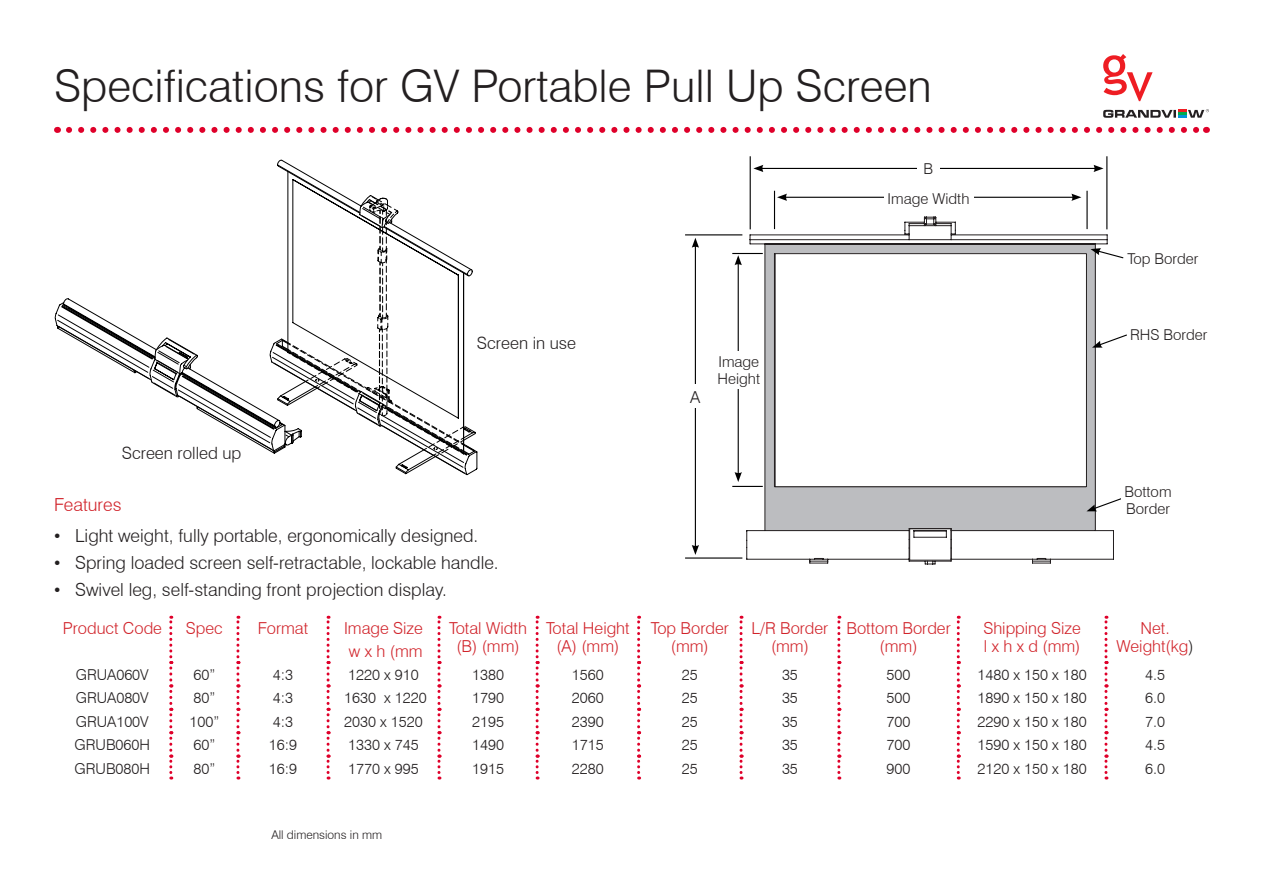
<style>
.page{position:relative;width:1263px;height:893px;background:#fff}
.page>*{position:absolute;margin:0;border:0;box-sizing:border-box;transform-origin:0 0}
.t1{font:300 45px "Swiss 721 BT";color:#231f20}
.t2{font:300 18px "Swiss 721 BT";color:#231f20}
.t3{font:300 18px "Swiss 721 BT";color:#d1232a}
.t4{font:300 16.95px "Swiss 721 BT";color:#231f20}
.t5{font:300 16.5px/18px "Swiss 721 BT";color:#d1232a;text-align:center}
.t6{font:300 16.5px "Swiss 721 BT";color:#231f20}
.t7{font:300 15px/16.5px "Swiss 721 BT";color:#231f20}
.t8{font:300 12px "Swiss 721 BT";color:#231f20}
.s1{font-family:"Gill Sans";font-weight:400}
.s2{color:#231f20}
</style>
<div class="page">
<svg style="left:1103px;top:109px;width:106px;height:9px"></svg>
<svg style="left:1103px;top:54px;width:49px;height:47px"></svg>
<svg style="left:69px;top:127px;width:1131px;height:6px"></svg>
<svg style="left:169px;top:616px;width:3px;height:163px"></svg>
<svg style="left:236px;top:616px;width:3px;height:163px"></svg>
<svg style="left:327px;top:616px;width:3px;height:163px"></svg>
<svg style="left:437px;top:616px;width:3px;height:163px"></svg>
<svg style="left:536px;top:616px;width:3px;height:163px"></svg>
<svg style="left:637px;top:616px;width:3px;height:163px"></svg>
<svg style="left:739px;top:616px;width:3px;height:163px"></svg>
<svg style="left:837px;top:616px;width:3px;height:163px"></svg>
<svg style="left:957px;top:616px;width:3px;height:163px"></svg>
<svg style="left:1104px;top:616px;width:3px;height:163px"></svg>
<svg style="left:54px;top:159px;width:424px;height:317px"></svg>
<svg style="left:746px;top:216px;width:368px;height:349px"></svg>
<div style="left:775px;top:254px;width:311px;height:233px;background:#fff"></div>
<div style="left:775px;top:253px;width:312px;height:234px;border:1px solid #231f20"></div>
<hr style="left:695px;top:245px;width:1px;height:302px;background:#000">
<svg style="left:692px;top:238px;width:7px;height:10px"></svg>
<svg style="left:692px;top:545px;width:7px;height:10px"></svg>
<hr style="left:685px;top:234px;width:57px;height:1px;background:#000">
<hr style="left:685px;top:557px;width:57px;height:2px;background:#000">
<div style="left:684px;top:385px;width:22px;height:23px;background:#fff"></div>
<hr style="left:738px;top:263px;width:1px;height:211px;background:#000">
<svg style="left:734px;top:255px;width:8px;height:10px"></svg>
<svg style="left:734px;top:472px;width:8px;height:10px"></svg>
<hr style="left:732px;top:486px;width:31px;height:1px;background:#000">
<hr style="left:732px;top:253px;width:31px;height:1px;background:#000">
<div style="left:716px;top:351px;width:46px;height:38px;background:#fff"></div>
<hr style="left:785px;top:197px;width:289px;height:1px;background:#000">
<svg style="left:777px;top:194px;width:10px;height:7px"></svg>
<svg style="left:1071px;top:194px;width:10px;height:7px"></svg>
<hr style="left:1086px;top:191px;width:2px;height:38px;background:#000">
<hr style="left:774px;top:191px;width:1px;height:38px;background:#000">
<hr style="left:761px;top:168px;width:335px;height:1px;background:#000">
<svg style="left:753px;top:165px;width:10px;height:7px"></svg>
<svg style="left:1093px;top:165px;width:10px;height:7px"></svg>
<hr style="left:750px;top:156px;width:1px;height:73px;background:#000">
<hr style="left:1106px;top:156px;width:1px;height:73px;background:#000">
<div style="left:917px;top:158px;width:23px;height:20px;background:#fff"></div>
<div style="left:884px;top:188px;width:89px;height:21px;background:#fff"></div>
<svg style="left:1090px;top:248px;width:34px;height:11px"></svg>
<svg style="left:1092px;top:333px;width:35px;height:15px"></svg>
<svg style="left:1086px;top:497px;width:34px;height:14px"></svg>
<p class="t1" style="left:54px;top:59px;width:879px">Specifications for GV Portable Pull Up Screen</p>
<p class="t4" style="left:122px;top:443px;width:121px">Screen rolled up</p>
<p class="t4" style="left:477px;top:333px;width:101px">Screen in use</p>
<p class="t3" style="left:54px;top:493px;width:69px">Features</p>
<p class="t2" style="left:54px;top:524px;width:426px"><span class="s1">•</span> Light weight, fully portable, ergonomically designed.</p>
<p class="t2" style="left:54px;top:551px;width:446px"><span class="s1">•</span> Spring loaded screen self-retractable, lockable handle.</p>
<p class="t2" style="left:54px;top:578px;width:394px"><span class="s1">•</span> Swivel leg, self-standing front projection display.</p>
<p class="t6" style="left:690px;top:387px;width:12px">A</p>
<p class="t7" style="left:718px;top:354px;width:44px">Image<br>Height</p>
<p class="t7" style="left:924px;top:160px;width:11px">B</p>
<p class="t7" style="left:888px;top:190px;width:83px">Image Width</p>
<p class="t7" style="left:1127px;top:251px;width:72px">Top Border</p>
<p class="t7" style="left:1130px;top:327px;width:79px">RHS Border</p>
<p class="t7" style="left:1124px;top:483px;width:48px">Bottom<br>Border</p>
<p class="t5" style="left:63px;top:619px;width:101px">Product Code</p>
<p class="t5" style="left:186px;top:619px;width:38px">Spec</p>
<p class="t5" style="left:258px;top:619px;width:52px">Format</p>
<p class="t5" style="left:344px;top:619px;width:81px">Image Size</p>
<p class="t5" style="left:349px;top:641px;width:75px">w x h (mm</p>
<p class="t5" style="left:449px;top:619px;width:79px">Total Width (B) (mm)</p>
<p class="t5" style="left:546px;top:619px;width:85px">Total Height (A) (mm)</p>
<p class="t5" style="left:651px;top:619px;width:79px">Top Border (mm)</p>
<p class="t5" style="left:752px;top:619px;width:78px">L/R Border (mm)</p>
<p class="t5" style="left:846px;top:619px;width:106px">Bottom Border (mm)</p>
<p class="t5" style="left:983px;top:619px;width:99px;text-align:left">Shipping Size l x h x d (mm)</p>
<p class="t5" style="left:1117px;top:619px;width:78px">Net.<br>Weight(kg<span class="s2">)</span></p>
<p class="t7" style="left:76px;top:666px;width:74px">GRUA060V</p>
<p class="t7" style="left:193px;top:666px;width:23px">60”</p>
<p class="t7" style="left:273px;top:666px;width:22px">4:3</p>
<p class="t7" style="left:348px;top:666px;width:72px">1220 x 910</p>
<p class="t7" style="left:472px;top:666px;width:33px">1380</p>
<p class="t7" style="left:572px;top:666px;width:33px">1560</p>
<p class="t7" style="left:682px;top:666px;width:17px">25</p>
<p class="t7" style="left:782px;top:666px;width:17px">35</p>
<p class="t7" style="left:887px;top:666px;width:25px">500</p>
<p class="t7" style="left:977px;top:666px;width:111px">1480 x 150 x 180</p>
<p class="t7" style="left:1145px;top:666px;width:21px">4.5</p>
<p class="t7" style="left:76px;top:690px;width:74px">GRUA080V</p>
<p class="t7" style="left:193px;top:690px;width:23px">80”</p>
<p class="t7" style="left:273px;top:690px;width:22px">4:3</p>
<p class="t7" style="left:344px;top:690px;width:84px">1630 x 1220</p>
<p class="t7" style="left:472px;top:690px;width:33px">1790</p>
<p class="t7" style="left:572px;top:690px;width:33px">2060</p>
<p class="t7" style="left:682px;top:690px;width:17px">25</p>
<p class="t7" style="left:782px;top:690px;width:17px">35</p>
<p class="t7" style="left:887px;top:690px;width:25px">500</p>
<p class="t7" style="left:977px;top:690px;width:111px">1890 x 150 x 180</p>
<p class="t7" style="left:1145px;top:690px;width:21px">6.0</p>
<p class="t7" style="left:76px;top:713px;width:74px">GRUA100V</p>
<p class="t7" style="left:189px;top:713px;width:31px">100”</p>
<p class="t7" style="left:273px;top:713px;width:22px">4:3</p>
<p class="t7" style="left:344px;top:713px;width:80px">2030 x 1520</p>
<p class="t7" style="left:472px;top:713px;width:33px">2195</p>
<p class="t7" style="left:572px;top:713px;width:33px">2390</p>
<p class="t7" style="left:682px;top:713px;width:17px">25</p>
<p class="t7" style="left:782px;top:713px;width:17px">35</p>
<p class="t7" style="left:887px;top:713px;width:25px">700</p>
<p class="t7" style="left:977px;top:713px;width:111px">2290 x 150 x 180</p>
<p class="t7" style="left:1145px;top:713px;width:21px">7.0</p>
<p class="t7" style="left:75px;top:736px;width:77px">GRUB060H</p>
<p class="t7" style="left:193px;top:736px;width:23px">60”</p>
<p class="t7" style="left:269px;top:736px;width:30px">16:9</p>
<p class="t7" style="left:348px;top:736px;width:72px">1330 x 745</p>
<p class="t7" style="left:472px;top:736px;width:33px">1490</p>
<p class="t7" style="left:572px;top:736px;width:33px">1715</p>
<p class="t7" style="left:682px;top:736px;width:17px">25</p>
<p class="t7" style="left:782px;top:736px;width:17px">35</p>
<p class="t7" style="left:887px;top:736px;width:25px">700</p>
<p class="t7" style="left:977px;top:736px;width:111px">1590 x 150 x 180</p>
<p class="t7" style="left:1145px;top:736px;width:21px">4.5</p>
<p class="t7" style="left:75px;top:760px;width:77px">GRUB080H</p>
<p class="t7" style="left:193px;top:760px;width:23px">80”</p>
<p class="t7" style="left:269px;top:760px;width:30px">16:9</p>
<p class="t7" style="left:348px;top:760px;width:72px">1770 x 995</p>
<p class="t7" style="left:472px;top:760px;width:33px">1915</p>
<p class="t7" style="left:572px;top:760px;width:33px">2280</p>
<p class="t7" style="left:682px;top:760px;width:17px">25</p>
<p class="t7" style="left:782px;top:760px;width:17px">35</p>
<p class="t7" style="left:887px;top:760px;width:25px">900</p>
<p class="t7" style="left:977px;top:760px;width:111px">2120 x 150 x 180</p>
<p class="t7" style="left:1145px;top:760px;width:21px">6.0</p>
<p class="t8" style="left:271px;top:827px;width:112px">All dimensions in mm</p>
</div>
